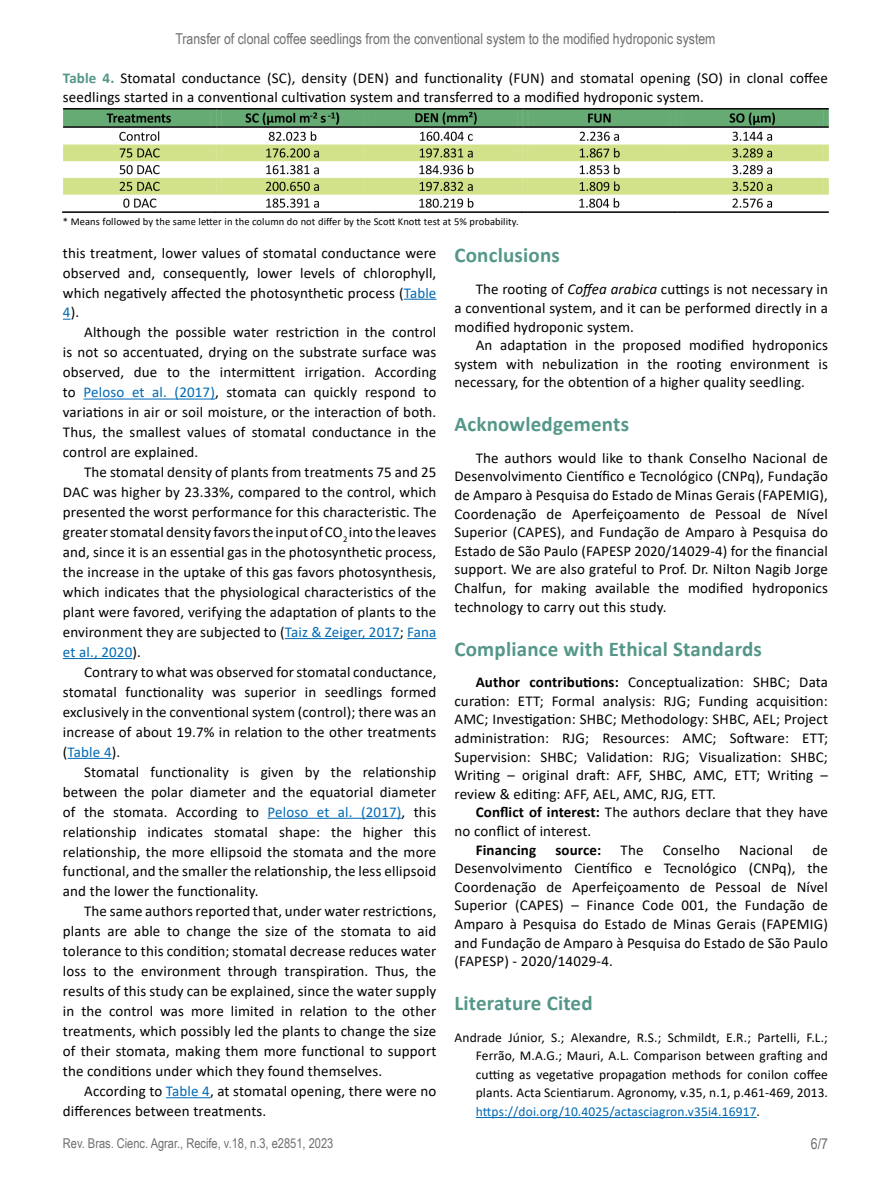
<style>
.page{position:relative;width:891px;height:1188px;background:#fff}
.page>*{position:absolute;margin:0;border:0;box-sizing:border-box;transform-origin:0 0}
.t1{font:700 21px "Calibri";letter-spacing:.01em;color:#549788}
.t2{font:15px/20px "Calibri";letter-spacing:.01em;color:#000;text-align:justify}
.t3{font:15px "Arial Narrow";color:#706f6f}
.t4{font:700 15px "Calibri";letter-spacing:.01em;color:#000}
.t5{font:13.5px/18.6px "Calibri";letter-spacing:.01em;color:#000;text-align:justify}
.t6{font:13.5px "Arial Narrow";color:#706f6f}
.t7{font:10.5px "Calibri";letter-spacing:.01em;color:#000}
.s1{font-weight:700;color:#549788}
.s2{color:#0069b4}
.s3{font-style:italic}
.s4{font-weight:700}
</style>
<div class="page">
<hr style="left:404px;top:299px;width:32px;height:1px;background:#0069b4">
<hr style="left:84px;top:399px;width:131px;height:1px;background:#0069b4">
<hr style="left:285px;top:638px;width:115px;height:1px;background:#0069b4">
<svg style="left:407px;top:638px;width:29px;height:1px"></svg>
<hr style="left:63px;top:658px;width:69px;height:1px;background:#0069b4">
<hr style="left:68px;top:758px;width:44px;height:1px;background:#0069b4">
<hr style="left:268px;top:818px;width:134px;height:1px;background:#0069b4">
<hr style="left:166px;top:1097px;width:44px;height:1px;background:#0069b4">
<hr style="left:476px;top:1117px;width:281px;height:1px;background:#0069b4">
<img style="left:63px;top:108px;width:765px;height:105px">
<p class="t3" style="left:175px;top:28px;width:542px">Transfer of clonal coffee seedlings from the conventional system to the modified hydroponic system</p>
<p class="t2" style="left:63px;top:69px;width:766px;line-height:18.8px"><span class="s1">Table 4.</span> Stomatal conductance (SC), density (DEN) and functionality (FUN) and stomatal opening (SO) in clonal coffee seedlings started in a conventional cultivation system and transferred to a modified hydroponic system.</p>
<p class="t7" style="left:63px;top:214px;width:457px">* Means followed by the same letter in the column do not differ by the Scott Knott test at 5% probability.</p>
<p class="t2" style="left:63px;top:242px;width:375px">this treatment, lower values of stomatal conductance were observed and, consequently, lower levels of chlorophyll, which negatively affected the photosynthetic process (<span class="s2">Table 4</span>).</p>
<p class="t2" style="left:63px;top:322px;width:375px;text-indent:21px">Although the possible water restriction in the control is not so accentuated, drying on the substrate surface was observed, due to the intermittent irrigation. According to <span class="s2">Peloso et al. (2017)</span>, stomata can quickly respond to variations in air or soil moisture, or the interaction of both.<br>Thus, the smallest values of stomatal conductance in the control are explained.</p>
<p class="t2" style="left:63px;top:462px;width:375px;text-indent:21px">The stomatal density of plants from treatments 75 and 25<br>DAC was higher by 23.33%, compared to the control, which presented the worst performance for this characteristic. The greater stomatal density favors the input of CO<sub>2</sub> into the leaves and, since it is an essential gas in the photosynthetic process, the increase in the uptake of this gas favors photosynthesis, which indicates that the physiological characteristics of the plant were favored, verifying the adaptation of plants to the environment they are subjected to (<span class="s2">Taiz &amp; Zeiger, 2017</span>; <span class="s2">Fana et al., 2020</span>).</p>
<p class="t2" style="left:63px;top:662px;width:375px;text-indent:21px">Contrary to what was observed for stomatal conductance, stomatal functionality was superior in seedlings formed exclusively in the conventional system (control); there was an increase of about 19.7% in relation to the other treatments (<span class="s2">Table 4</span>).</p>
<p class="t2" style="left:63px;top:761px;width:375px;text-indent:21px">Stomatal functionality is given by the relationship between the polar diameter and the equatorial diameter of the stomata. According to <span class="s2">Peloso et al. (2017)</span>, this relationship indicates stomatal shape: the higher this relationship, the more ellipsoid the stomata and the more functional, and the smaller the relationship, the less ellipsoid and the lower the functionality.</p>
<p class="t2" style="left:63px;top:901px;width:375px;text-indent:21px">The same authors reported that, under water restrictions, plants are able to change the size of the stomata to aid tolerance to this condition; stomatal decrease reduces water loss to the environment through transpiration. Thus, the results of this study can be explained, since the water supply in the control was more limited in relation to the other treatments, which possibly led the plants to change the size of their stomata, making them more functional to support the conditions under which they found themselves.</p>
<p class="t2" style="left:63px;top:1081px;width:375px;text-indent:21px">According to <span class="s2">Table 4</span>, at stomatal opening, there were no differences between treatments.</p>
<h1 class="t1" style="left:454px;top:240px;width:107px">Conclusions</h1>
<p class="t2" style="left:455px;top:279px;width:375px;line-height:18.9px;text-indent:21px">The rooting of <span class="s3">Coffea arabica</span> cuttings is not necessary in a conventional system, and it can be performed directly in a modified hydroponic system.</p>
<p class="t2" style="left:455px;top:336px;width:375px;line-height:18.6px;text-indent:21px">An adaptation in the proposed modified hydroponics system with nebulization in the rooting environment is necessary, for the obtention of a higher quality seedling.</p>
<h1 class="t1" style="left:454px;top:410px;width:176px">Acknowledgements</h1>
<p class="t2" style="left:455px;top:448px;width:375px;line-height:18.6px;text-indent:21px">The authors would like to thank Conselho Nacional de Desenvolvimento Científico e Tecnológico (CNPq), Fundação de Amparo à Pesquisa do Estado de Minas Gerais (FAPEMIG), Coordenação de Aperfeiçoamento de Pessoal de Nível Superior (CAPES), and Fundação de Amparo à Pesquisa do Estado de São Paulo (FAPESP 2020/14029-4) for the financial support. We are also grateful to Prof. Dr. Nilton Nagib Jorge Chalfun, for making available the modified hydroponics technology to carry out this study.</p>
<h1 class="t1" style="left:454px;top:634px;width:309px">Compliance with Ethical Standards</h1>
<p class="t2" style="left:455px;top:672px;width:375px;line-height:18.6px;text-indent:21px"><span class="s4">Author contributions:</span> Conceptualization: SHBC; Data curation: ETT; Formal analysis: RJG; Funding acquisition:<br>AMC; Investigation: SHBC; Methodology: SHBC, AEL; Project administration: RJG; Resources: AMC; Software: ETT; Supervision: SHBC; Validation: RJG; Visualization: SHBC; Writing – original draft: AFF, SHBC, AMC, ETT; Writing – review &amp; editing: AFF, AEL, AMC, RJG, ETT.</p>
<p class="t2" style="left:455px;top:803px;width:375px;line-height:18.6px;text-indent:21px"><span class="s4">Conflict of interest:</span> The authors declare that they have no conflict of interest.</p>
<p class="t4" style="left:476px;top:839px;width:62px">Financing</p>
<p class="t4" style="left:555px;top:839px;width:48px">source:</p>
<p class="t2" style="left:621px;top:839px;width:24px">The</p>
<p class="t2" style="left:663px;top:839px;width:59px">Conselho</p>
<p class="t2" style="left:739px;top:839px;width:56px">Nacional</p>
<p class="t2" style="left:455px;top:840px;width:375px;line-height:18.6px;text-indent:358px">de Desenvolvimento Científico e Tecnológico (CNPq), the Coordenação de Aperfeiçoamento de Pessoal de Nível Superior (CAPES) – Finance Code 001, the Fundação de Amparo à Pesquisa do Estado de Minas Gerais (FAPEMIG) and Fundação de Amparo à Pesquisa do Estado de São Paulo (FAPESP) - 2020/14029-4.</p>
<h1 class="t1" style="left:454px;top:988px;width:140px">Literature Cited</h1>
<p class="t5" style="left:476px;top:1027px;width:354px;text-indent:-21px">Andrade Júnior, S.; Alexandre, R.S.; Schmildt, E.R.; Partelli, F.L.; Ferrão, M.A.G.; Mauri, A.L. Comparison between grafting and cutting as vegetative propagation methods for conilon coffee plants. Acta Scientiarum. Agronomy, v.35, n.1, p.461-469, 2013. <span class="s2">https://doi.org/10.4025/actasciagron.v35i4.16917</span>.</p>
<p class="t6" style="left:63px;top:1134px;width:272px">Rev. Bras. Cienc. Agrar., Recife, v.18, n.3, e2851, 2023</p>
<p class="t3" style="left:811px;top:1133px;width:19px">6/7</p>
</div>
